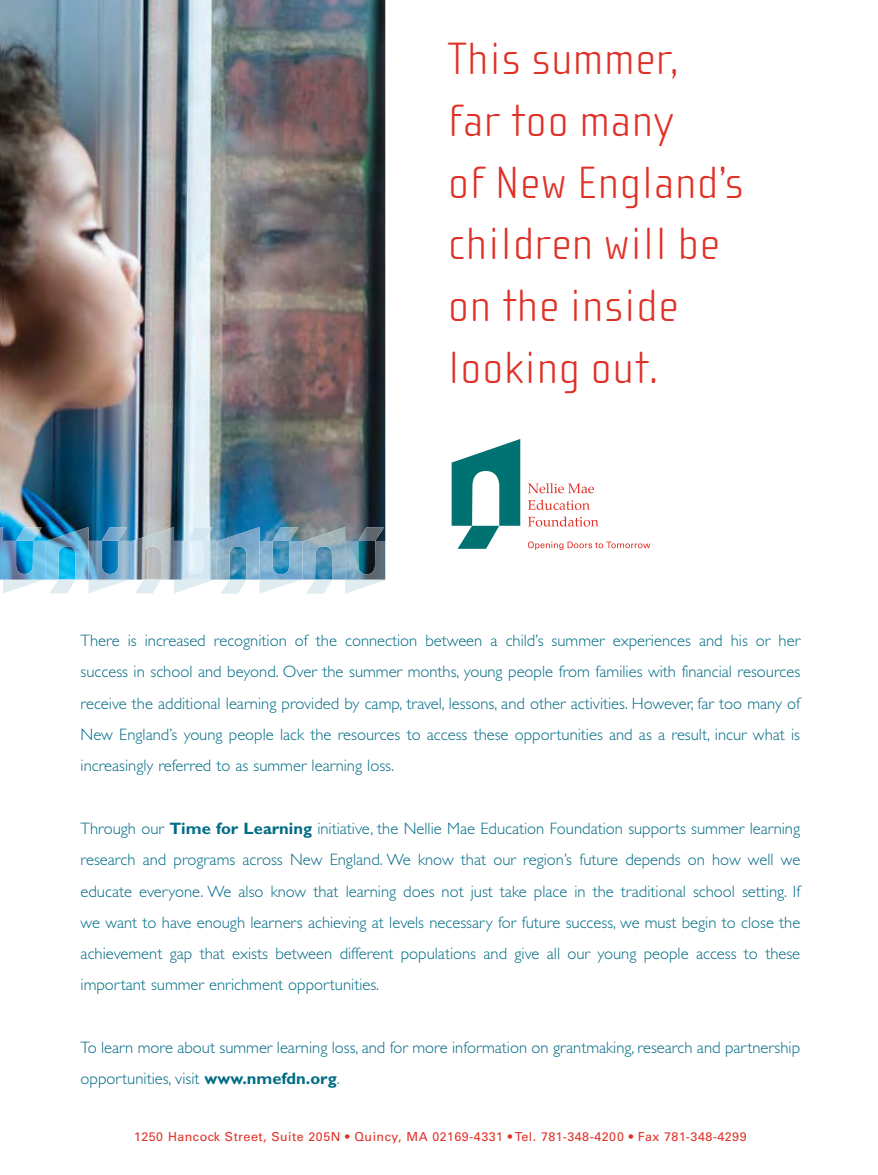
<style>
.page{position:relative;width:878px;height:1175px;background:#fff}
.page>*{position:absolute;margin:0;border:0;box-sizing:border-box;transform-origin:0 0}
.t1{font:100 46.35px/61.7px "Cholla Sans";letter-spacing:.02em;color:#e03127;scale:1.07 1}
.t2{font:300 16.5px/31.3px "Gill Sans";color:#006c85;text-align:justify}
.t3{font:12.45px "Univers";letter-spacing:.04em;color:#e03127}
.s1{font-weight:700}
</style>
<div class="page">
<svg style="left:528px;top:483px;width:66px;height:10px"></svg>
<svg style="left:528px;top:500px;width:62px;height:10px"></svg>
<svg style="left:528px;top:516px;width:70px;height:10px"></svg>
<svg style="left:451px;top:439px;width:69px;height:110px"></svg>
<svg style="left:528px;top:541px;width:122px;height:9px"></svg>
<img style="left:0;top:0;width:385px;height:541px">
<img style="left:0;top:527px;width:3px;height:52px">
<img style="left:16px;top:527px;width:26px;height:14px">
<img style="left:3px;top:541px;width:43px;height:38px">
<svg style="left:3px;top:579px;width:72px;height:14px"></svg>
<img style="left:46px;top:527px;width:42px;height:52px">
<img style="left:102px;top:527px;width:25px;height:14px">
<svg style="left:88px;top:579px;width:41px;height:14px"></svg>
<img style="left:88px;top:541px;width:43px;height:38px">
<svg style="left:135px;top:579px;width:26px;height:14px"></svg>
<img style="left:131px;top:527px;width:43px;height:52px">
<img style="left:187px;top:527px;width:26px;height:14px">
<img style="left:217px;top:527px;width:42px;height:14px">
<img style="left:272px;top:527px;width:26px;height:14px">
<img style="left:302px;top:527px;width:43px;height:14px">
<img style="left:358px;top:527px;width:26px;height:14px">
<svg style="left:174px;top:541px;width:211px;height:52px"></svg>
<img style="left:345px;top:541px;width:40px;height:38px">
<h1 class="t1" style="left:448px;top:29px;width:278px">This summer,<br>far too many<br>of New England’s children will be on the inside looking out.</h1>
<p class="t2" style="left:81px;top:625px;width:721px">There is increased recognition of the connection between a child’s summer experiences and his or her success in school and beyond. Over the summer months, young people from families with financial resources receive the additional learning provided by camp, travel, lessons, and other activities. However, far too many of New England’s young people lack the resources to access these opportunities and as a result, incur what is increasingly referred to as summer learning loss.</p>
<p class="t2" style="left:81px;top:813px;width:721px">Through our <span class="s1">Time for Learning</span> initiative, the Nellie Mae Education Foundation supports summer learning research and programs across New England. We know that our region’s future depends on how well we educate everyone. We also know that learning does not just take place in the traditional school setting. If we want to have enough learners achieving at levels necessary for future success, we must begin to close the achievement gap that exists between different populations and give all our young people access to these important summer enrichment opportunities.</p>
<p class="t2" style="left:81px;top:1032px;width:721px">To learn more about summer learning loss, and for more information on grantmaking, research and partnership opportunities, visit <span class="s1">www.nmefdn.org</span>.</p>
<p class="t3" style="left:134px;top:1128px;width:614px">1250 Hancock Street, Suite 205N • Quincy, MA 02169-4331 • Tel. 781-348-4200 • Fax 781-348-4299</p>
</div>
